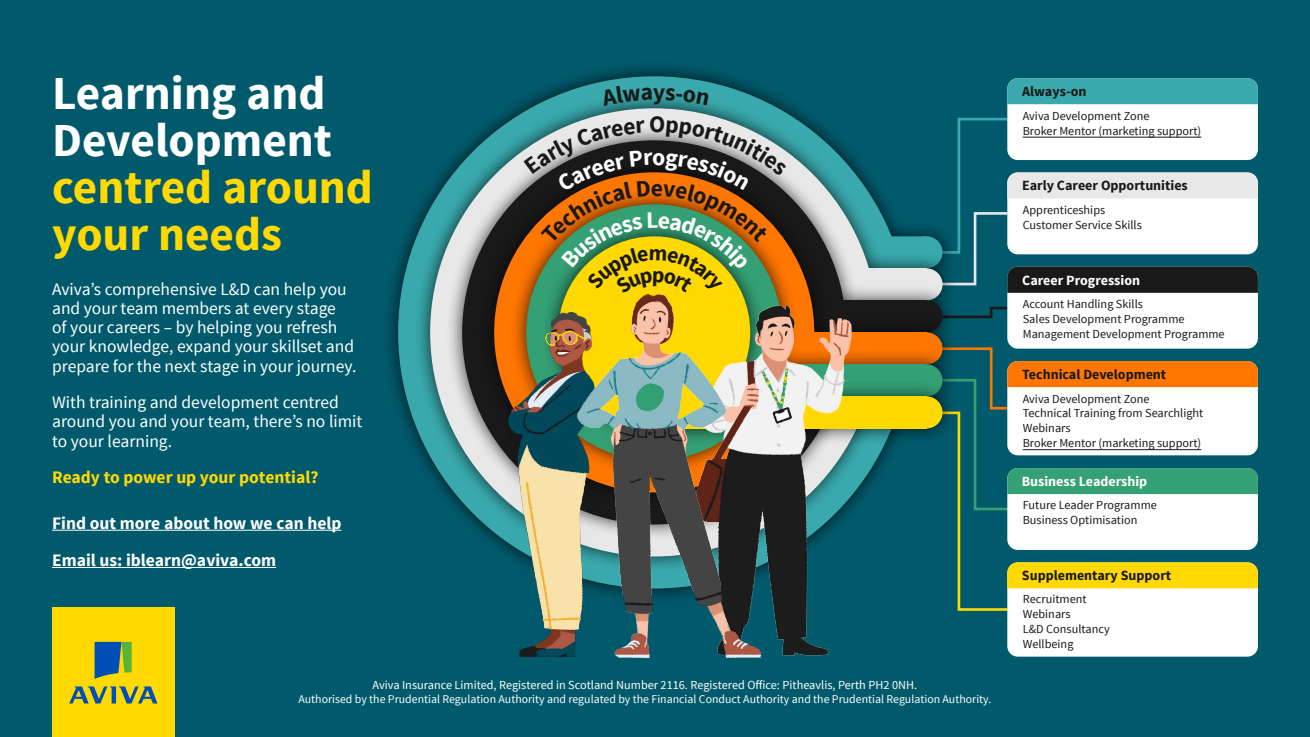
<style>
.page{position:relative;width:1310px;height:737px;background:#005a6c}
.page>*{position:absolute;margin:0;border:0;box-sizing:border-box;transform-origin:0 0}
.t1{font:700 47.25px/47.2px "Source Sans Pro";color:#fff}
.t2{font:700 47.25px/47.2px "Source Sans Pro";color:#ffd900}
.t3{font:700 23.62px "Source Sans Pro";color:#191919}
.t4{font:17.5px/19.2px "Source Sans Pro";color:#fff}
.t5{font:700 17.5px/37.3px "Source Sans Pro";color:#fff}
.t6{font:700 17.5px "Source Sans Pro";color:#ffd900}
.t7{font:700 14px "Source Sans Pro";color:#191919}
.t8{font:700 14px "Source Sans Pro";color:#fff}
.t9{font:12.25px/14.9px "Source Sans Pro";color:#191919}
.t10{font:12.25px "Source Sans Pro";color:#fff}
.t11{font:11.81px "Source Sans Pro";color:#fff}
</style>
<div class="page">
<svg style="left:958px;top:306px;width:49px;height:13px"></svg>
<div style="left:382px;top:60px;width:576px;height:545px;background:#000;opacity:.75"></div>
<div style="left:414px;top:92px;width:544px;height:481px;background:#000;opacity:.75"></div>
<div style="left:446px;top:124px;width:512px;height:417px;background:#000;opacity:.75"></div>
<div style="left:478px;top:156px;width:480px;height:353px;background:#000;opacity:.75"></div>
<div style="left:510px;top:188px;width:448px;height:289px;background:#000;opacity:.75"></div>
<div style="left:542px;top:220px;width:416px;height:225px;background:#000;opacity:.75"></div>
<div style="left:655px;top:396px;width:271px;height:32px;background:#ffd900"></div>
<div style="left:910px;top:396px;width:32px;height:32px;background:#ffd900;border-radius:50%"></div>
<div style="left:52px;top:608px;width:123px;height:129px;background:#ffd900"></div>
<svg style="left:69px;top:686px;width:88px;height:17px"></svg>
<svg style="left:95px;top:642px;width:37px;height:37px"></svg>
<div style="left:1007px;top:267px;width:251px;height:81px;background:#fff;border-radius:10px"></div>
<svg style="left:932px;top:116px;width:326px;height:177px"></svg>
<div style="left:1007px;top:78px;width:251px;height:82px;background:#fff;border-radius:10px"></div>
<div style="left:1007px;top:78px;width:251px;height:26px;background:#39a9ad"></div>
<hr style="left:1022px;top:137px;width:179px;height:1px;background:#191919">
<hr style="left:52px;top:530px;width:289px;height:1px;background:#fff">
<hr style="left:52px;top:567px;width:224px;height:1px;background:#fff">
<img style="left:509px;top:312px;width:54px;height:344px">
<img style="left:786px;top:288px;width:82px;height:368px">
<img style="left:563px;top:294px;width:223px;height:364px">
<div style="left:1007px;top:562px;width:251px;height:94px;background:#fff;border-radius:10px"></div>
<svg style="left:930px;top:346px;width:328px;height:266px"></svg>
<svg style="left:601px;top:86px;width:108px;height:20px;background:#359fa3"></svg>
<svg style="left:524px;top:120px;width:263px;height:174px;background:#938743"></svg>
<h1 class="t1" style="left:52px;top:71px;width:281px">Learning and<br>Development</h1>
<h1 class="t2" style="left:52px;top:166px;width:322px">centred around your needs</h1>
<h3 class="t4" style="left:52px;top:279px;width:306px">Aviva’s comprehensive L&amp;D can help you and your team members at every stage<br>of your careers – by helping you refresh your knowledge, expand your skillset and prepare for the next stage in your journey.</h3>
<h3 class="t4" style="left:52px;top:393px;width:312px">With training and development centred around you and your team, there’s no limit to your learning.</h3>
<h3 class="t6" style="left:52px;top:466px;width:268px">Ready to power up your potential?</h3>
<h3 class="t5" style="left:52px;top:505px;width:291px">Find out more about how we can help<br>Email us: iblearn@aviva.com</h3>
<h2 class="t3" style="left:649px;top:109px;width:18px">O</h2>
<p class="t7" style="left:1022px;top:82px;width:66px">Always-on</p>
<p class="t9" style="left:1022px;top:109px;width:180px">Aviva Development Zone<br>Broker Mentor (marketing support)</p>
<h2 class="t3" style="left:651px;top:173px;width:14px">e</h2>
<p class="t7" style="left:1022px;top:177px;width:167px">Early Career Opportunities</p>
<p class="t9" style="left:1022px;top:203px;width:120px">Apprenticeships<br>Customer Service Skills</p>
<p class="t8" style="left:1022px;top:271px;width:119px">Career Progression</p>
<p class="t9" style="left:1022px;top:297px;width:203px">Account Handling Skills<br>Sales Development Programme<br>Management Development Programme</p>
<p class="t7" style="left:1022px;top:365px;width:146px">Technical Development</p>
<p class="t9" style="left:1022px;top:391px;width:182px">Aviva Development Zone<br>Technical Training from Searchlight<br>Webinars<br>Broker Mentor (marketing support)</p>
<p class="t8" style="left:1021px;top:472px;width:127px">Business Leadership</p>
<p class="t9" style="left:1022px;top:498px;width:136px">Future Leader Programme<br>Business Optimisation</p>
<p class="t7" style="left:1022px;top:566px;width:151px">Supplementary Support</p>
<p class="t9" style="left:1022px;top:592px;width:88px">Recruitment<br>Webinars<br>L&amp;D Consultancy<br>Wellbeing</p>
<p class="t10" style="left:373px;top:677px;width:546px">Aviva Insurance Limited, Registered in Scotland Number 2116. Registered Office: Pitheavlis, Perth PH2 0NH.</p>
<p class="t11" style="left:298px;top:691px;width:694px">Authorised by the Prudential Regulation Authority and regulated by the Financial Conduct Authority and the Prudential Regulation Authority.</p>
</div>
